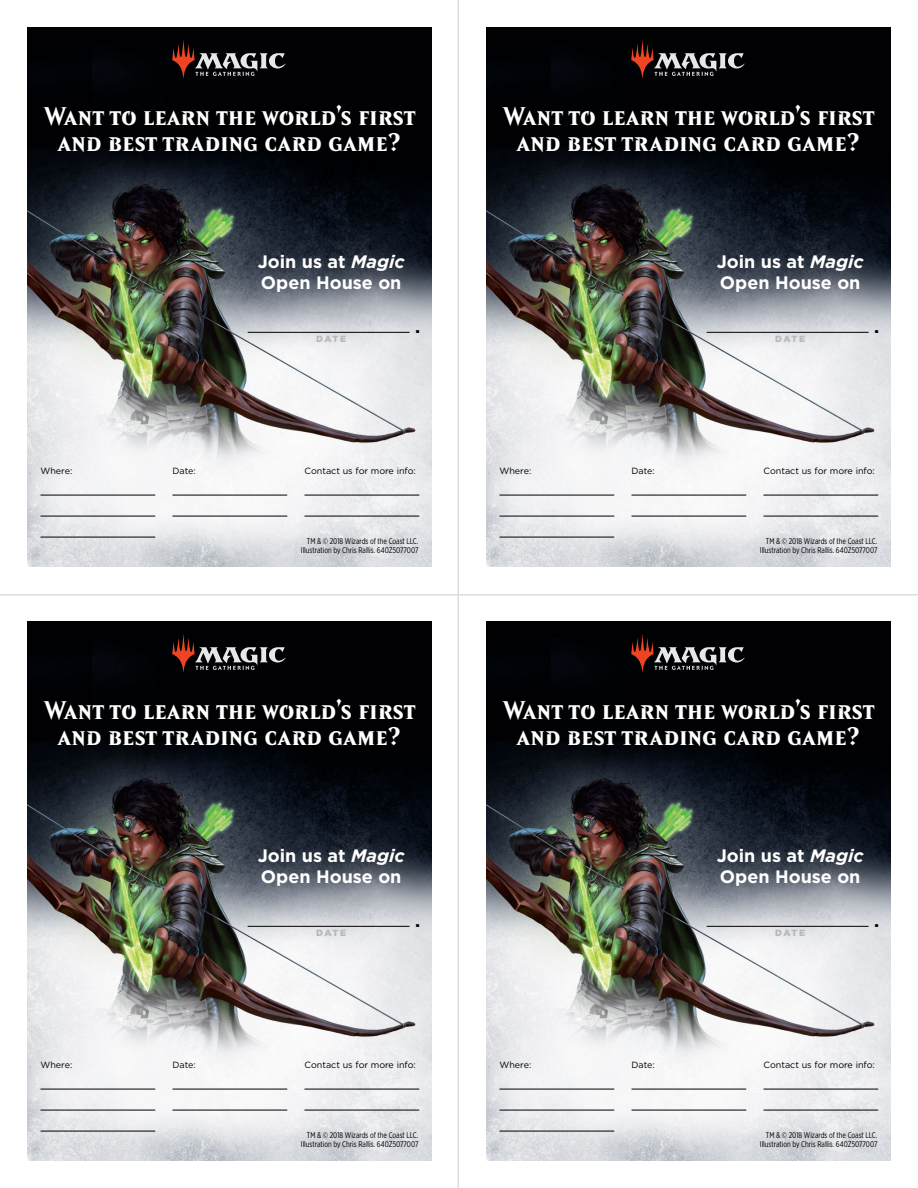
<style>
.page{position:relative;width:918px;height:1188px;background:#fff}
.page>*{position:absolute;margin:0;border:0;box-sizing:border-box;transform-origin:0 0}
.t1{font:700 25.5px/25.5px "Beleren 2016 Small Caps";color:#fff;text-align:center}
.t2{font:700 18px/21.6px "Gotham";color:#fff}
.H2_K{font:700 18px "Gotham";color:#000}
.body{font:9px "Gotham";color:#000}
.body_minor{font:900 9px "Gotham";letter-spacing:.15em;color:#b6b8ba}
.legal{font:8.25px/9px "Gotham X Narrow";color:#000;text-align:right}
.s1{font-style:italic}
</style>
<div class="page">
<img style="left:27px;top:27px;width:405px;height:540px">
<img style="left:27px;top:621px;width:405px;height:540px">
<img style="left:486px;top:27px;width:405px;height:540px">
<img style="left:486px;top:621px;width:405px;height:540px">
<hr style="left:0;top:594px;width:918px;height:2px;background:#dcddde">
<hr style="left:458px;top:0;width:1px;height:1188px;background:#dcddde">
<svg style="left:172px;top:40px;width:114px;height:38px;background:#382e2e"></svg>
<svg style="left:172px;top:634px;width:114px;height:38px;background:#382e2e"></svg>
<svg style="left:631px;top:40px;width:114px;height:38px;background:#382e2e"></svg>
<svg style="left:631px;top:634px;width:114px;height:38px;background:#382e2e"></svg>
<hr style="left:248px;top:332px;width:162px;height:1px;background:#000">
<hr style="left:248px;top:926px;width:162px;height:1px;background:#000">
<hr style="left:707px;top:332px;width:162px;height:1px;background:#000">
<hr style="left:707px;top:926px;width:162px;height:1px;background:#000">
<hr style="left:40px;top:495px;width:115px;height:1px;background:#000">
<hr style="left:40px;top:516px;width:115px;height:1px;background:#000">
<hr style="left:40px;top:537px;width:115px;height:1px;background:#000">
<hr style="left:172px;top:495px;width:115px;height:1px;background:#000">
<hr style="left:172px;top:516px;width:115px;height:1px;background:#000">
<hr style="left:304px;top:495px;width:115px;height:1px;background:#000">
<hr style="left:304px;top:516px;width:115px;height:1px;background:#000">
<hr style="left:40px;top:1089px;width:115px;height:1px;background:#000">
<hr style="left:40px;top:1110px;width:115px;height:1px;background:#000">
<hr style="left:40px;top:1131px;width:115px;height:1px;background:#000">
<hr style="left:172px;top:1089px;width:115px;height:1px;background:#000">
<hr style="left:172px;top:1110px;width:115px;height:1px;background:#000">
<hr style="left:304px;top:1089px;width:115px;height:1px;background:#000">
<hr style="left:304px;top:1110px;width:115px;height:1px;background:#000">
<hr style="left:500px;top:495px;width:114px;height:1px;background:#000">
<hr style="left:500px;top:516px;width:114px;height:1px;background:#000">
<hr style="left:500px;top:537px;width:114px;height:1px;background:#000">
<hr style="left:632px;top:495px;width:114px;height:1px;background:#000">
<hr style="left:632px;top:516px;width:114px;height:1px;background:#000">
<hr style="left:764px;top:495px;width:114px;height:1px;background:#000">
<hr style="left:764px;top:516px;width:114px;height:1px;background:#000">
<hr style="left:500px;top:1089px;width:114px;height:1px;background:#000">
<hr style="left:500px;top:1110px;width:114px;height:1px;background:#000">
<hr style="left:500px;top:1131px;width:114px;height:1px;background:#000">
<hr style="left:632px;top:1089px;width:114px;height:1px;background:#000">
<hr style="left:632px;top:1110px;width:114px;height:1px;background:#000">
<hr style="left:764px;top:1089px;width:114px;height:1px;background:#000">
<hr style="left:764px;top:1110px;width:114px;height:1px;background:#000">
<h1 class="t1" style="left:44px;top:104px;width:373px">Want to learn the world’s first and best trading card game?</h1>
<h1 class="t1" style="left:503px;top:104px;width:373px">Want to learn the world’s first and best trading card game?</h1>
<h2 class="t2" style="left:258px;top:251px;width:148px">Join us at <span class="s1">Magic<br></span>Open House on</h2>
<h2 class="t2" style="left:717px;top:251px;width:148px">Join us at <span class="s1">Magic<br></span>Open House on</h2>
<p class="H2_K" style="left:415px;top:314px;width:7px">.</p>
<p class="H2_K" style="left:874px;top:314px;width:7px">.</p>
<p class="body_minor" style="left:316px;top:332px;width:32px">DATE</p>
<p class="body_minor" style="left:775px;top:332px;width:32px">DATE</p>
<p class="body" style="left:40px;top:466px;width:33px">Where:</p>
<p class="body" style="left:172px;top:466px;width:25px">Date:</p>
<p class="body" style="left:304px;top:466px;width:113px">Contact us for more info:</p>
<p class="body" style="left:500px;top:466px;width:33px">Where:</p>
<p class="body" style="left:632px;top:466px;width:25px">Date:</p>
<p class="body" style="left:764px;top:466px;width:113px">Contact us for more info:</p>
<p class="legal" style="left:301px;top:536px;width:119px">TM &amp; © 2018 Wizards of the Coast LLC.<br>Illustration by Chris Rallis. 640Z5077007</p>
<p class="legal" style="left:760px;top:536px;width:119px">TM &amp; © 2018 Wizards of the Coast LLC.<br>Illustration by Chris Rallis. 640Z5077007</p>
<h1 class="t1" style="left:44px;top:698px;width:373px">Want to learn the world’s first and best trading card game?</h1>
<h1 class="t1" style="left:503px;top:698px;width:373px">Want to learn the world’s first and best trading card game?</h1>
<h2 class="t2" style="left:258px;top:845px;width:148px">Join us at <span class="s1">Magic<br></span>Open House on</h2>
<h2 class="t2" style="left:717px;top:845px;width:148px">Join us at <span class="s1">Magic<br></span>Open House on</h2>
<p class="H2_K" style="left:415px;top:908px;width:7px">.</p>
<p class="H2_K" style="left:874px;top:908px;width:7px">.</p>
<p class="body_minor" style="left:316px;top:926px;width:32px">DATE</p>
<p class="body_minor" style="left:775px;top:926px;width:32px">DATE</p>
<p class="body" style="left:40px;top:1060px;width:33px">Where:</p>
<p class="body" style="left:172px;top:1060px;width:25px">Date:</p>
<p class="body" style="left:304px;top:1060px;width:113px">Contact us for more info:</p>
<p class="body" style="left:500px;top:1060px;width:33px">Where:</p>
<p class="body" style="left:632px;top:1060px;width:25px">Date:</p>
<p class="body" style="left:764px;top:1060px;width:113px">Contact us for more info:</p>
<p class="legal" style="left:301px;top:1130px;width:119px">TM &amp; © 2018 Wizards of the Coast LLC.<br>Illustration by Chris Rallis. 640Z5077007</p>
<p class="legal" style="left:760px;top:1130px;width:119px">TM &amp; © 2018 Wizards of the Coast LLC.<br>Illustration by Chris Rallis. 640Z5077007</p>
</div>
